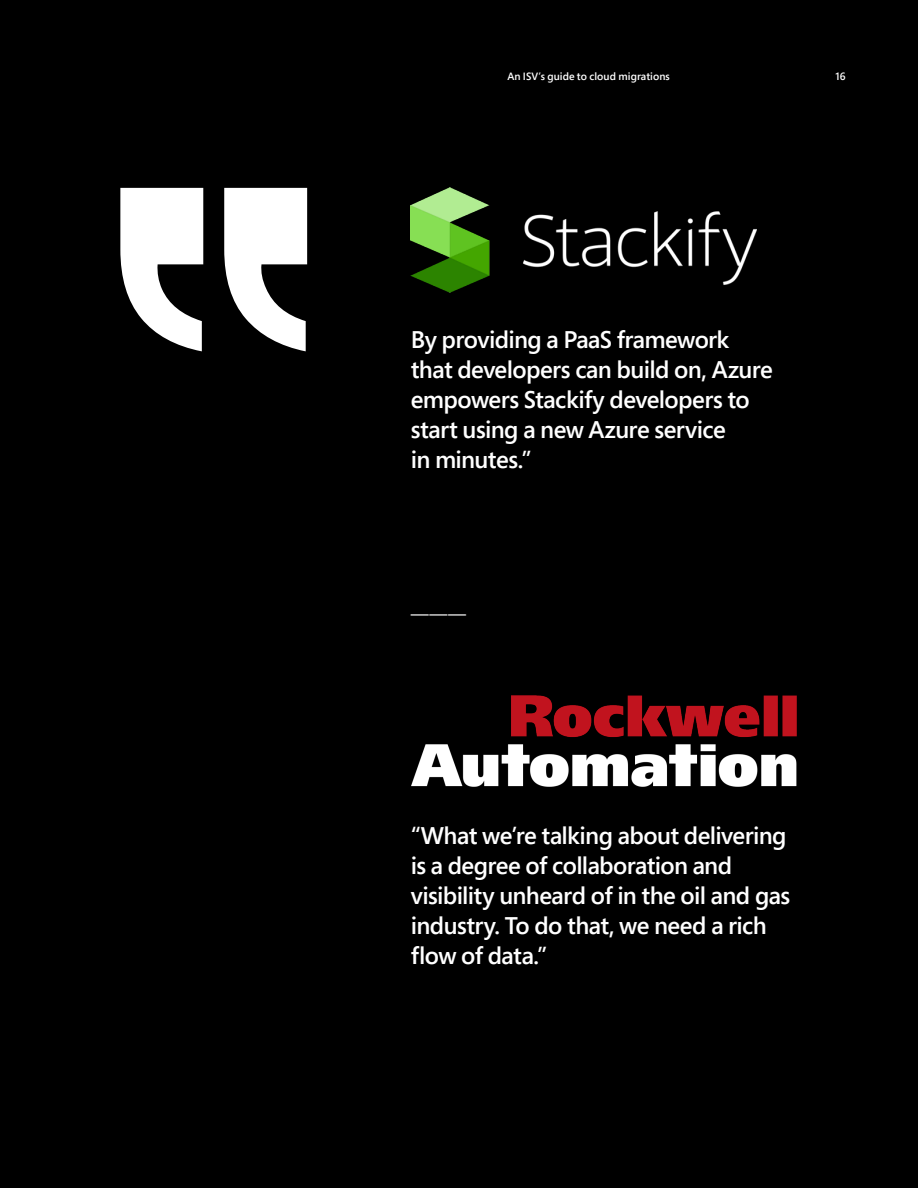
<style>
.page{position:relative;width:918px;height:1188px;background:#000}
.page>*{position:absolute;margin:0;border:0;box-sizing:border-box;transform-origin:0 0}
.t1{font:600 24px/30px "Segoe Pro";letter-spacing:-.025em;color:#fff}
.t2{font:18px "Segoe Pro";color:#fff}
.t3{font:600 10.5px "Segoe Pro";letter-spacing:.005em;color:#fff}
</style>
<div class="page">
<svg style="left:224px;top:188px;width:83px;height:163px"></svg>
<svg style="left:120px;top:188px;width:83px;height:163px"></svg>
<img style="left:411px;top:188px;width:345px;height:105px">
<img style="left:412px;top:696px;width:385px;height:91px">
<p class="t3" style="left:507px;top:69px;width:164px">An ISV’s guide to cloud migrations</p>
<p class="t3" style="left:836px;top:69px;width:12px">16</p>
<p class="t1" style="left:411px;top:324px;width:364px">By providing a PaaS framework that developers can build on, Azure empowers Stackify developers to start using a new Azure service<br>in minutes.”</p>
<p class="t2" style="left:411px;top:601px;width:57px">———</p>
<p class="t1" style="left:411px;top:820px;width:381px">“What we’re talking about delivering is a degree of collaboration and visibility unheard of in the oil and gas industry. To do that, we need a rich flow of data.”</p>
</div>
